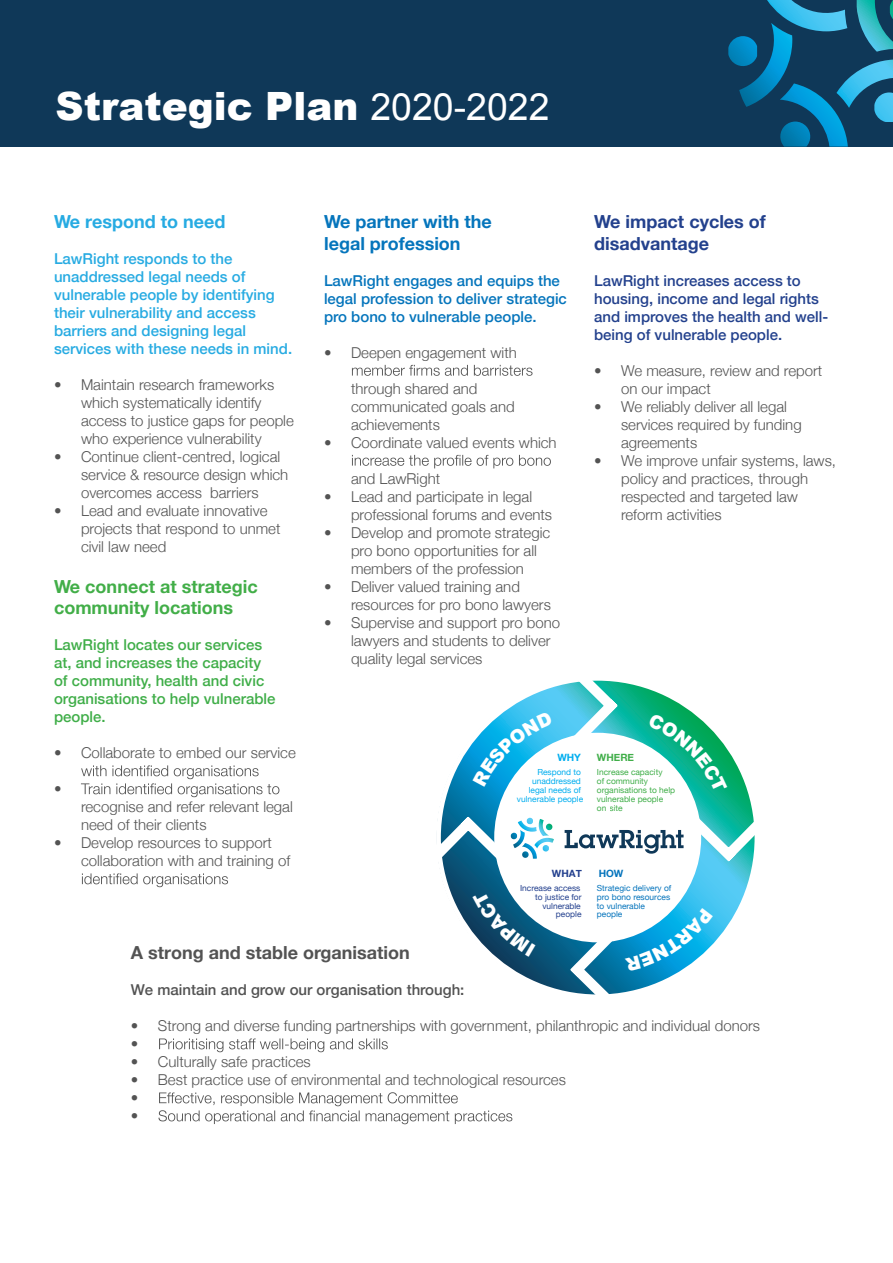
<style>
.page{position:relative;width:893px;height:1263px;background:#fff}
.page>*{position:absolute;margin:0;border:0;box-sizing:border-box;transform-origin:0 0}
.t1{font:900 39px "Arial";color:#fff}
.t2{font:700 18px/21.6px "Helvetica Neue";color:#42ae48}
.t3{font:700 18px/21.6px "Helvetica Neue";color:#0575bc}
.t4{font:700 18px/21.6px "Helvetica Neue";color:#23418d}
.t5{font:700 18px "Helvetica Neue";color:#535353}
.t6{font:700 18px "Helvetica Neue";color:#27abe2}
.t7{font:300 15px/18px "Helvetica Neue";color:#535353}
.t8{font:500 15px/18px "Helvetica Neue";color:#27abe2}
.t9{font:500 15px/18px "Helvetica Neue";color:#40ae49}
.t10{font:500 15px/18px "Helvetica Neue";color:#23418d}
.t11{font:500 15px/18px "Helvetica Neue";color:#0575bc}
.t12{font:500 15px "Helvetica Neue";color:#535353}
.t13{font:700 10.05px "Helvetica Neue";color:#40ae49}
.t14{font:700 10.05px "Helvetica Neue";color:#23408e}
.t15{font:700 10.05px "Helvetica Neue";color:#0574bc}
.t16{font:700 10.05px "Helvetica Neue";color:#00aeef}
.t17{font:8.4px/8.9px "Helvetica Neue";color:#40ae49}
.t18{font:8.4px/9px "Helvetica Neue";color:#0574bc}
.t19{font:8.4px/9px "Helvetica Neue";color:#00aeef;text-align:right}
.t20{font:8.4px/9px "Helvetica Neue";color:#23408e;text-align:right}
.s1{font-weight:400;font-size:37.5px}
</style>
<div class="page">
<div style="left:0;top:0;width:893px;height:147px;background:#0f3858"></div>
<svg style="left:728px;top:0;width:165px;height:147px"></svg>
<svg style="left:81px;top:765px;width:198px;height:32px"></svg>
<svg style="left:82px;top:873px;width:146px;height:14px"></svg>
<svg style="left:352px;top:365px;width:180px;height:11px"></svg>
<svg style="left:352px;top:455px;width:199px;height:13px"></svg>
<svg style="left:159px;top:1038px;width:229px;height:14px"></svg>
<svg style="left:158px;top:1092px;width:354px;height:32px"></svg>
<svg style="left:437px;top:678px;width:319px;height:319px;background:#319eb0"></svg>
<div style="left:494px;top:733px;width:207px;height:209px;background:#fff;border-radius:50%"></div>
<svg style="left:560px;top:678px;width:58px;height:62px"></svg>
<svg style="left:436px;top:817px;width:118px;height:57px"></svg>
<svg style="left:565px;top:804px;width:191px;height:57px"></svg>
<svg style="left:473px;top:711px;width:80px;height:75px"></svg>
<svg style="left:648px;top:713px;width:79px;height:80px"></svg>
<svg style="left:570px;top:907px;width:143px;height:90px"></svg>
<svg style="left:472px;top:890px;width:64px;height:66px"></svg>
<h1 class="t1" style="left:56px;top:78px;width:496px">Strategic Plan <span class="s1">2020-2022</span></h1>
<p class="t6" style="left:54px;top:207px;width:173px">We respond to need</p>
<p class="t8" style="left:54px;top:248px;width:240px">LawRight responds to the unaddressed legal needs of vulnerable people by identifying their vulnerability and access barriers and designing legal services with these needs in mind.</p>
<p class="t7" style="left:81px;top:374px;width:214px;text-indent:-27px">• Maintain research frameworks which systematically identify access to justice gaps for people who experience vulnerability</p>
<p class="t7" style="left:81px;top:446px;width:209px;text-indent:-27px">• Continue client-centred, logical service &amp; resource design which overcomes access barriers</p>
<p class="t7" style="left:81px;top:500px;width:201px;text-indent:-27px">• Lead and evaluate innovative projects that respond to unmet civil law need</p>
<p class="t2" style="left:54px;top:576px;width:205px">We connect at strategic community locations</p>
<p class="t9" style="left:54px;top:634px;width:223px">LawRight locates our services at, and increases the capacity of community, health and civic organisations to help vulnerable people.</p>
<p class="t7" style="left:54px;top:743px;width:243px">• Collaborate to embed our service</p>
<p class="t7" style="left:54px;top:779px;width:9px">•</p>
<p class="t7" style="left:81px;top:797px;width:213px">recognise and refer relevant legal need of their clients</p>
<p class="t7" style="left:81px;top:833px;width:211px;text-indent:-27px">• Develop resources to support collaboration with and training of</p>
<p class="t3" style="left:324px;top:211px;width:169px">We partner with the legal profession</p>
<p class="t11" style="left:324px;top:270px;width:244px">LawRight engages and equips the legal profession to deliver strategic pro bono to vulnerable people.</p>
<p class="t7" style="left:324px;top:342px;width:194px">• Deepen engagement with</p>
<p class="t7" style="left:351px;top:378px;width:165px">through shared and communicated goals and achievements</p>
<p class="t7" style="left:324px;top:432px;width:234px">• Coordinate valued events which</p>
<p class="t7" style="left:351px;top:468px;width:91px">and LawRight</p>
<p class="t7" style="left:351px;top:486px;width:203px;text-indent:-27px">• Lead and participate in legal professional forums and events</p>
<p class="t7" style="left:351px;top:522px;width:201px;text-indent:-27px">• Develop and promote strategic pro bono opportunities for all members of the profession</p>
<p class="t7" style="left:351px;top:576px;width:201px;text-indent:-27px">• Deliver valued training and resources for pro bono lawyers</p>
<p class="t7" style="left:351px;top:612px;width:211px;text-indent:-27px">• Supervise and support pro bono lawyers and students to deliver quality legal services</p>
<p class="t4" style="left:594px;top:211px;width:173px">We impact cycles of disadvantage</p>
<p class="t10" style="left:594px;top:270px;width:236px">LawRight increases access to housing, income and legal rights and improves the health and well&shy;being of vulnerable people.</p>
<p class="t7" style="left:621px;top:360px;width:203px;text-indent:-27px">• We measure, review and report on our impact</p>
<p class="t7" style="left:621px;top:396px;width:182px;text-indent:-27px">• We reliably deliver all legal services required by funding agreements</p>
<p class="t7" style="left:621px;top:450px;width:217px;text-indent:-27px">• We improve unfair systems, laws, policy and practices, through respected and targeted law reform activities</p>
<p class="t16" style="left:557px;top:750px;width:25px">WHY</p>
<p class="t19" style="left:517px;top:768px;width:68px">Respond to unaddressed legal needs of vulnerable people</p>
<p class="t13" style="left:597px;top:750px;width:39px">WHERE</p>
<p class="t17" style="left:597px;top:768px;width:80px">Increase capacity<br>of community organisations to help vulnerable people on-site</p>
<p class="t14" style="left:552px;top:866px;width:31px">WHAT</p>
<p class="t15" style="left:599px;top:866px;width:26px">HOW</p>
<p class="t20" style="left:520px;top:883px;width:63px">Increase access to justice for vulnerable people</p>
<p class="t18" style="left:597px;top:884px;width:76px">Strategic delivery of pro bono resources to vulnerable people</p>
<p class="t5" style="left:131px;top:939px;width:280px">A strong and stable organisation</p>
<p class="t12" style="left:131px;top:978px;width:335px">We maintain and grow our organisation through:</p>
<p class="t7" style="left:131px;top:1016px;width:631px">• Strong and diverse funding partnerships with government, philanthropic and individual donors •</p>
<p class="t7" style="left:131px;top:1052px;width:181px">• Culturally safe practices</p>
<p class="t7" style="left:131px;top:1070px;width:436px">• Best practice use of environmental and technological resources •<br>•</p>
</div>
